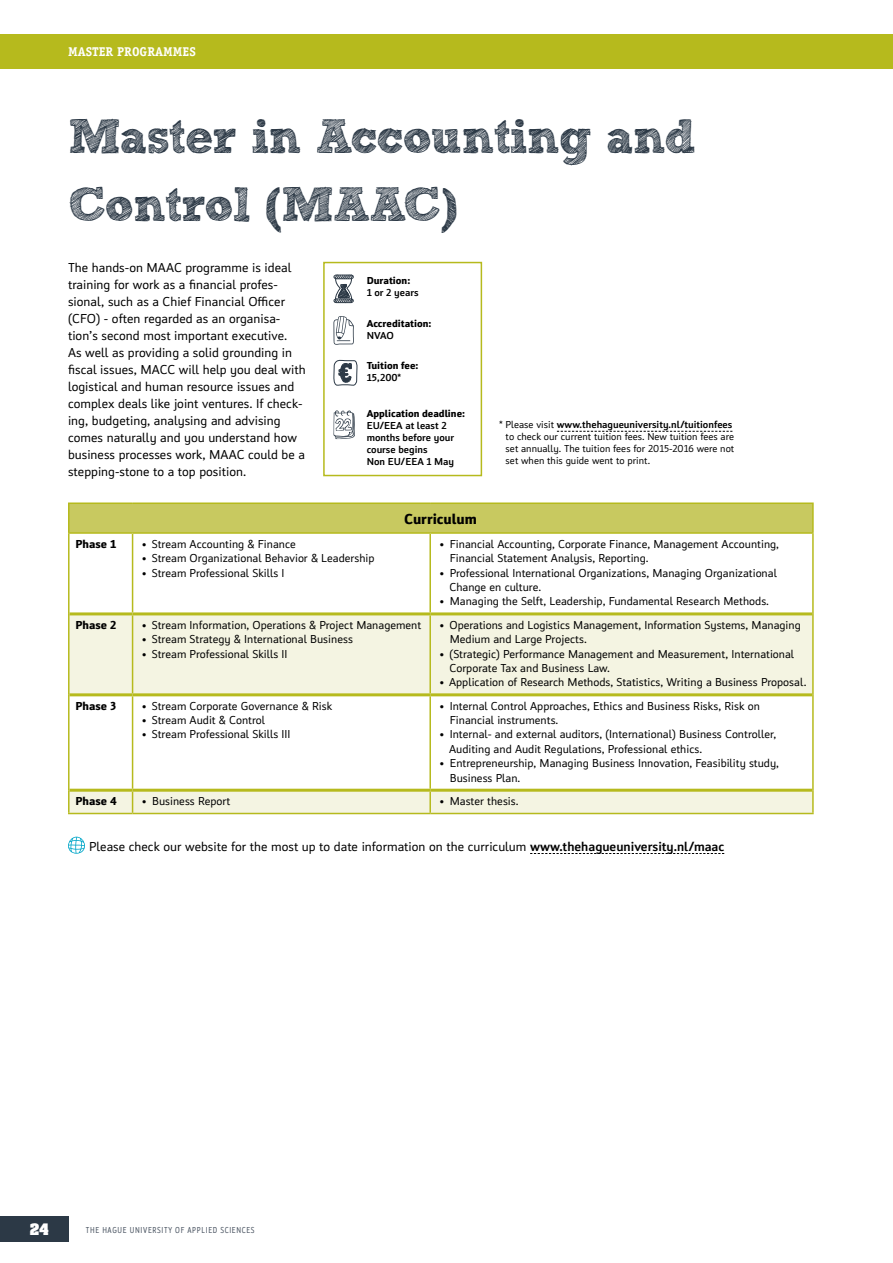
<style>
.page{position:relative;width:893px;height:1263px;background:#fff}
.page>*{position:absolute;margin:0;border:0;box-sizing:border-box;transform-origin:0 0}
.t1{font:700 48px/67.9px "Sketch Block";letter-spacing:-.025em;color:#2c3946}
.t2{font:700 15px "Insider";color:#000}
.t3{font:13.5px/17px "Insider";color:#000}
.t4{font:700 13.5px "Aachen Std";color:#fff}
.t5{font:700 12.75px "Officina Serif Std";color:#fff}
.t6{font:12px/14.4px "Insider";color:#000}
.t7{font:700 12px "Insider";color:#000}
.t8{font:10.5px/12px "Insider";color:#000}
.t9{font:500 10.5px/12px "Insider";color:#000}
.t10{font:700 10.5px "Insider";color:#000}
.t11{font:9px "Insider C Regular";letter-spacing:.075em;color:#4e5865}
.s1{font-weight:500}
</style>
<div class="page">
<div style="left:0;top:1216px;width:68px;height:26px;background:#2c3946"></div>
<div style="left:0;top:34px;width:893px;height:34px;background:#b6ba1d"></div>
<svg style="left:530px;top:853px;width:194px;height:1px"></svg>
<div style="left:69px;top:503px;width:744px;height:30px;background:#c8c960"></div>
<svg style="left:70px;top:615px;width:742px;height:198px;fill:#f4f4e2"></svg>
<hr style="left:68px;top:502px;width:65px;height:2px;background:#b6ba1d">
<hr style="left:68px;top:504px;width:2px;height:28px;background:#b6ba1d">
<hr style="left:133px;top:502px;width:297px;height:2px;background:#b6ba1d">
<hr style="left:430px;top:502px;width:384px;height:2px;background:#b6ba1d">
<hr style="left:812px;top:504px;width:2px;height:28px;background:#b6ba1d">
<hr style="left:68px;top:532px;width:65px;height:2px;background:#b6ba1d">
<hr style="left:68px;top:534px;width:2px;height:80px;background:#b6ba1d">
<hr style="left:133px;top:532px;width:297px;height:2px;background:#b6ba1d">
<hr style="left:132px;top:534px;width:1px;height:78px;background:#b6ba1d">
<hr style="left:430px;top:532px;width:384px;height:2px;background:#b6ba1d">
<hr style="left:429px;top:534px;width:2px;height:78px;background:#b6ba1d">
<hr style="left:812px;top:534px;width:2px;height:80px;background:#b6ba1d">
<hr style="left:68px;top:614px;width:2px;height:81px;background:#b6ba1d">
<hr style="left:132px;top:615px;width:1px;height:78px;background:#b6ba1d">
<hr style="left:429px;top:615px;width:2px;height:78px;background:#b6ba1d">
<hr style="left:812px;top:614px;width:2px;height:81px;background:#b6ba1d">
<hr style="left:68px;top:695px;width:2px;height:95px;background:#b6ba1d">
<hr style="left:132px;top:696px;width:1px;height:93px;background:#b6ba1d">
<hr style="left:429px;top:696px;width:2px;height:93px;background:#b6ba1d">
<hr style="left:812px;top:695px;width:2px;height:95px;background:#b6ba1d">
<hr style="left:68px;top:790px;width:2px;height:23px;background:#b6ba1d">
<svg style="left:132px;top:792px;width:1px;height:21px"></svg>
<hr style="left:429px;top:792px;width:2px;height:21px;background:#b6ba1d">
<hr style="left:812px;top:790px;width:2px;height:23px;background:#b6ba1d">
<hr style="left:68px;top:813px;width:65px;height:1px;background:#b6ba1d">
<hr style="left:133px;top:813px;width:297px;height:1px;background:#b6ba1d">
<hr style="left:430px;top:813px;width:384px;height:1px;background:#b6ba1d">
<hr style="left:70px;top:612px;width:63px;height:3px;background:#b6ba1d">
<hr style="left:133px;top:612px;width:297px;height:3px;background:#b6ba1d">
<hr style="left:430px;top:612px;width:382px;height:3px;background:#b6ba1d">
<hr style="left:70px;top:693px;width:63px;height:3px;background:#b6ba1d">
<hr style="left:133px;top:693px;width:297px;height:3px;background:#b6ba1d">
<hr style="left:430px;top:693px;width:382px;height:3px;background:#b6ba1d">
<hr style="left:70px;top:789px;width:63px;height:3px;background:#b6ba1d">
<hr style="left:133px;top:789px;width:297px;height:3px;background:#b6ba1d">
<hr style="left:430px;top:789px;width:382px;height:3px;background:#b6ba1d">
<svg style="left:68px;top:837px;width:17px;height:17px"></svg>
<div style="left:323px;top:262px;width:159px;height:214px;background:#fff;border:2px solid #b6ba1d"></div>
<svg style="left:333px;top:410px;width:22px;height:29px"></svg>
<svg style="left:333px;top:274px;width:25px;height:112px"></svg>
<svg style="left:557px;top:431px;width:175px;height:1px"></svg>
<p class="t5" style="left:68px;top:43px;width:129px">MASTER PROGRAMMES</p>
<h1 class="t1" style="left:68px;top:102px;width:630px">Master in Accounting and<br>Control (MAAC)</h1>
<p class="t3" style="left:68px;top:259px;width:239px">The hands-on MAAC programme is ideal training for work as a financial profes&shy;sional, such as a Chief Financial Officer (CFO) - often regarded as an organisa&shy;tion’s second most important executive.<br>As well as providing a solid grounding in fiscal issues, MACC will help you deal with logistical and human resource issues and complex deals like joint ventures. If check&shy;ing, budgeting, analysing and advising comes naturally and you understand how business processes work, MAAC could be a stepping-stone to a top position.</p>
<p class="t2" style="left:404px;top:509px;width:74px">Curriculum</p>
<p class="t7" style="left:76px;top:536px;width:42px">Phase 1</p>
<p class="t6" style="left:142px;top:537px;width:155px">• Stream Accounting &amp; Finance</p>
<p class="t6" style="left:142px;top:551px;width:234px">• Stream Organizational Behavior &amp; Leadership</p>
<p class="t6" style="left:142px;top:565px;width:144px">• Stream Professional Skills I</p>
<p class="t10" style="left:367px;top:274px;width:45px">Duration:</p>
<p class="t9" style="left:367px;top:287px;width:54px">1 or 2 years</p>
<p class="t10" style="left:367px;top:317px;width:66px">Accreditation:</p>
<p class="t9" style="left:367px;top:330px;width:29px">NVAO</p>
<p class="t10" style="left:367px;top:358px;width:53px">Tuition fee:</p>
<p class="t9" style="left:367px;top:371px;width:36px">15,200*</p>
<p class="t10" style="left:367px;top:407px;width:100px">Application deadline:</p>
<p class="t9" style="left:367px;top:419px;width:89px">EU/EEA at least 2 months before your course begins<br>Non EU/EEA 1 May</p>
<p class="t8" style="left:506px;top:419px;width:230px;text-indent:-7px">* Please visit <span class="s1">www.thehagueuniversity.nl/tuitionfees </span>to check our current tuition fees. New tuition fees are set annually. The tuition fees for 2015-2016 were not set when this guide went to print.</p>
<p class="t6" style="left:450px;top:537px;width:331px;text-indent:-10px">• Financial Accounting, Corporate Finance, Management Accounting,<br>Financial Statement Analysis, Reporting.</p>
<p class="t6" style="left:449px;top:565px;width:329px;text-indent:-10px">• Professional International Organizations, Managing Organizational<br>Change en culture.</p>
<p class="t6" style="left:440px;top:594px;width:331px">• Managing the Selft, Leadership, Fundamental Research Methods.</p>
<p class="t7" style="left:76px;top:617px;width:42px">Phase 2</p>
<p class="t6" style="left:142px;top:618px;width:281px">• Stream Information, Operations &amp; Project Management</p>
<p class="t6" style="left:142px;top:632px;width:212px">• Stream Strategy &amp; International Business</p>
<p class="t6" style="left:142px;top:646px;width:147px">• Stream Professional Skills II</p>
<p class="t7" style="left:76px;top:698px;width:42px">Phase 3</p>
<p class="t6" style="left:142px;top:698px;width:192px">• Stream Corporate Governance &amp; Risk</p>
<p class="t6" style="left:142px;top:713px;width:125px">• Stream Audit &amp; Control</p>
<p class="t6" style="left:142px;top:727px;width:150px">• Stream Professional Skills III</p>
<p class="t6" style="left:450px;top:618px;width:353px;text-indent:-10px">• Operations and Logistics Management, Information Systems, Managing<br>Medium and Large Projects.</p>
<p class="t6" style="left:449px;top:646px;width:346px;text-indent:-10px">• (Strategic) Performance Management and Measurement, International<br>Corporate Tax and Business Law.</p>
<p class="t6" style="left:440px;top:675px;width:368px">• Application of Research Methods, Statistics, Writing a Business Proposal.</p>
<p class="t6" style="left:450px;top:698px;width:312px;text-indent:-10px">• Internal Control Approaches, Ethics and Business Risks, Risk on<br>Financial instruments.</p>
<p class="t6" style="left:449px;top:727px;width:329px;text-indent:-9px">• Internal- and external auditors, (International) Business Controller,<br>Auditing and Audit Regulations, Professional ethics.</p>
<p class="t6" style="left:450px;top:756px;width:331px;text-indent:-10px">• Entrepreneurship, Managing Business Innovation, Feasibility study,<br>Business Plan.</p>
<p class="t7" style="left:76px;top:793px;width:43px">Phase 4</p>
<p class="t6" style="left:142px;top:794px;width:90px">• Business Report</p>
<p class="t6" style="left:440px;top:794px;width:80px">• Master thesis.</p>
<p class="t3" style="left:89px;top:837px;width:637px">Please check our website for the most up to date information on the curriculum <span class="s1">www.thehagueuniversity.nl/maac</span></p>
<p class="t4" style="left:30px;top:1219px;width:21px">24</p>
<p class="t11" style="left:86px;top:1224px;width:170px">THE HAGUE UNIVERSITY OF APPLIED SCIENCES</p>
</div>
